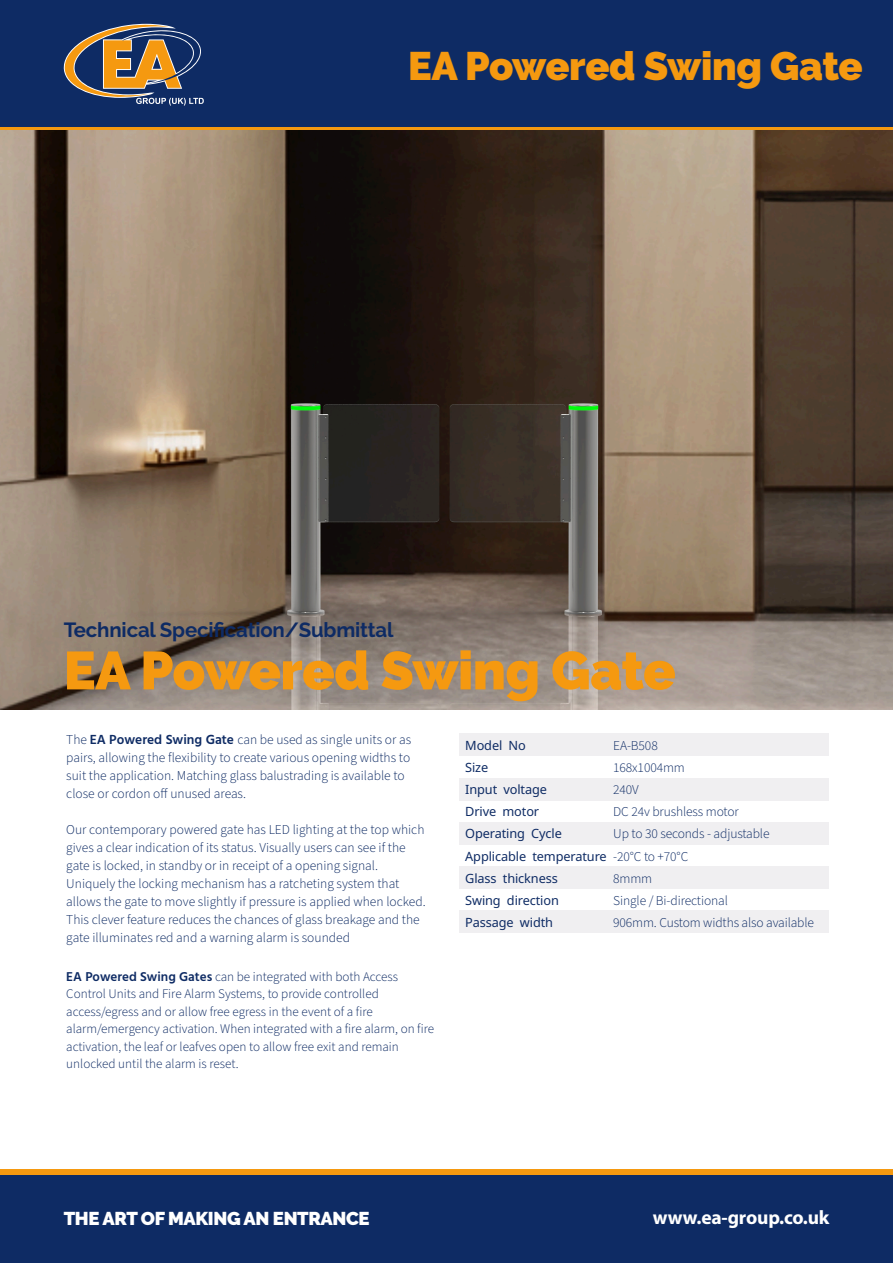
<style>
.page{position:relative;width:893px;height:1263px;background:#fff}
.page>*{position:absolute;margin:0;border:0;box-sizing:border-box;transform-origin:0 0}
.t1{font:900 53.4px "Raleway";letter-spacing:-.01em;color:#f59910}
.t2{font:900 39.75px "Raleway";letter-spacing:-.01em;color:#f59910}
.t3{font:700 20.4px "Raleway";letter-spacing:-.01em;color:#0e2b64}
.t4{font:700 19.5px "Myriad Pro";letter-spacing:-.01em;color:#fff}
.t5{font:900 18.6px "Raleway";letter-spacing:-.02em;color:#fff}
.t6{font:300 13.5px/18px "Source Sans 3";color:#0e2b64}
.t7{font:300 13.2px/17.5px "Source Sans 3";color:#0e2b64}
.t8{font:12.75px/22.2px "Noto Sans Sinhala";letter-spacing:-.01em;color:#0e2b64}
.s1{font-family:"Hind";font-weight:600}
.s2{font-family:"Source Sans 3";font-weight:300;font-size:13.5px}
</style>
<div class="page">
<img style="left:0;top:130px;width:893px;height:579px">
<div style="left:0;top:13px;width:893px;height:117px;background:#f59910"></div>
<div style="left:0;top:0;width:893px;height:127px;background:#0e2b64"></div>
<div style="left:0;top:1174px;width:893px;height:89px;background:#0e2b64"></div>
<div style="left:0;top:1169px;width:893px;height:5px;background:#f59910"></div>
<div style="left:459px;top:734px;width:148px;height:22px;background:#f0eff1"></div>
<div style="left:607px;top:734px;width:222px;height:22px;background:#f0eff1"></div>
<div style="left:459px;top:778px;width:148px;height:22px;background:#f0eff1"></div>
<div style="left:607px;top:778px;width:222px;height:22px;background:#f0eff1"></div>
<div style="left:459px;top:822px;width:148px;height:22px;background:#f0eff1"></div>
<div style="left:607px;top:822px;width:222px;height:22px;background:#f0eff1"></div>
<div style="left:459px;top:867px;width:148px;height:22px;background:#f0eff1"></div>
<div style="left:607px;top:867px;width:222px;height:22px;background:#f0eff1"></div>
<div style="left:459px;top:911px;width:148px;height:22px;background:#f0eff1"></div>
<div style="left:607px;top:911px;width:222px;height:22px;background:#f0eff1"></div>
<svg style="left:63px;top:24px;width:141px;height:82px"></svg>
<h2 class="t2" style="left:408px;top:43px;width:456px">EA Powered Swing Gate</h2>
<h3 class="t3" style="left:64px;top:618px;width:331px">Technical Specification/Submittal</h3>
<h1 class="t1" style="left:64px;top:640px;width:613px">EA Powered Swing Gate</h1>
<p class="t6" style="left:66px;top:731px;width:346px">The <span class="s1">EA Powered Swing Gate</span> can be used as single units or as pairs, allowing the flexibility to create various opening widths to suit the application. Matching glass balustrading is available to close or cordon off unused areas.</p>
<p class="t6" style="left:66px;top:820px;width:361px">Our contemporary powered gate has LED lighting at the top which gives a clear indication of its status. Visually users can see if the gate is locked, in standby or in receipt of a opening signal.<br>Uniquely the locking mechanism has a ratcheting system that allows the gate to move slightly if pressure is applied when locked.<br>This clever feature reduces the chances of glass breakage and the gate illuminates red and a warning alarm is sounded</p>
<p class="t7" style="left:66px;top:968px;width:369px"><span class="s1">EA Powered Swing Gates</span> can be integrated with both Access Control Units and Fire Alarm Systems, to provide controlled access/egress and or allow free egress in the event of a fire alarm/emergency activation. When integrated with a fire alarm, on fire activation, the leaf or leafves open to allow free exit and remain unlocked until the alarm is reset.</p>
<p class="t8" style="left:465px;top:734px;width:62px">Model No</p>
<p class="t6" style="left:613px;top:736px;width:46px">EA-B508</p>
<p class="t8" style="left:465px;top:756px;width:25px">Size</p>
<p class="t6" style="left:613px;top:759px;width:73px">168x1004mm</p>
<p class="t8" style="left:465px;top:778px;width:83px">Input voltage</p>
<p class="t6" style="left:613px;top:781px;width:27px">240V</p>
<p class="t8" style="left:465px;top:800px;width:75px">Drive motor</p>
<p class="t6" style="left:613px;top:803px;width:127px">DC 24v brushless motor</p>
<p class="t8" style="left:465px;top:823px;width:98px">Operating Cycle</p>
<p class="t6" style="left:613px;top:825px;width:158px">Up to 30 seconds - adjustable</p>
<p class="t8" style="left:465px;top:845px;width:225px">Applicable temperature <span class="s2">-20°C to +70°C<br></span>Glass thickness</p>
<p class="t6" style="left:613px;top:869px;width:40px">8mmm</p>
<p class="t8" style="left:465px;top:889px;width:95px">Swing direction</p>
<p class="t6" style="left:613px;top:891px;width:116px">Single / Bi-directional</p>
<p class="t8" style="left:465px;top:911px;width:89px">Passage width</p>
<p class="t6" style="left:613px;top:913px;width:202px">906mm. Custom widths also available</p>
<h3 class="t5" style="left:64px;top:1207px;width:307px">THE ART OF MAKING AN ENTRANCE</h3>
<h3 class="t4" style="left:653px;top:1204px;width:178px">www.ea-group.co.uk</h3>
</div>
